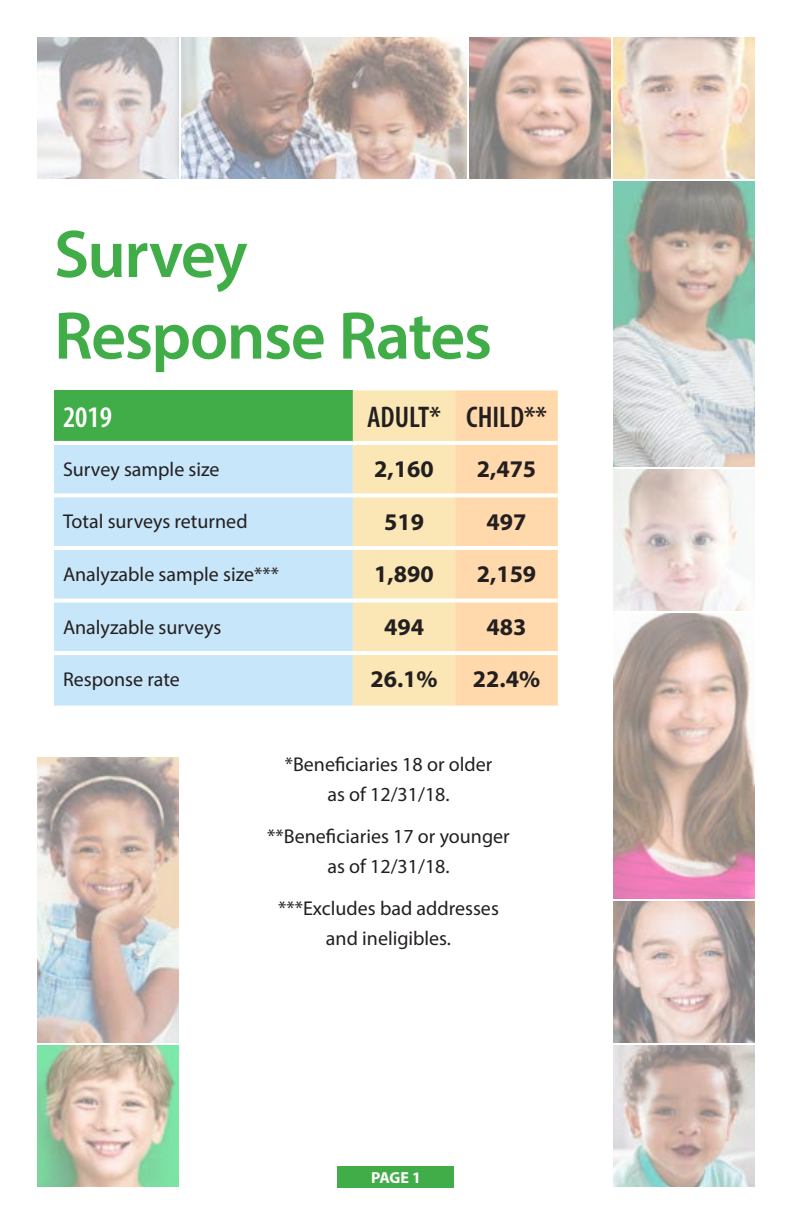
<style>
.page{position:relative;width:792px;height:1224px;background:#fff}
.page>*{position:absolute;margin:0;border:0;box-sizing:border-box;transform-origin:0 0}
.t1{font:600 68px "Myriad Pro";letter-spacing:-.025em;color:#41ad49}
.t2{font:600 condensed 30px "Myriad Pro";color:#231f20}
.t3{font:600 condensed 30px "Myriad Pro";color:#fff}
.t4{font:700 24px "Myriad Pro";color:#231f20}
.t5{font:20px "Myriad Pro";color:#231f20}
.t6{font:700 16px "Myriad Pro";color:#fff}
</style>
<div class="page">
<div style="left:338px;top:1166px;width:116px;height:22px;background:#41ad49"></div>
<div style="left:54px;top:390px;width:299px;height:53px;background:#41ad49"></div>
<svg style="left:353px;top:390px;width:205px;height:316px;background:#fce0b0"></svg>
<div style="left:54px;top:445px;width:299px;height:261px;background:#c7e6f9"></div>
<hr style="left:54px;top:441px;width:299px;height:4px;background:#fff">
<hr style="left:353px;top:441px;width:102px;height:4px;background:#fff">
<hr style="left:455px;top:441px;width:103px;height:4px;background:#fff">
<svg style="left:54px;top:493px;width:299px;height:4px"></svg>
<svg style="left:353px;top:493px;width:102px;height:4px"></svg>
<svg style="left:455px;top:493px;width:103px;height:4px"></svg>
<hr style="left:54px;top:546px;width:299px;height:4px;background:#fff">
<hr style="left:353px;top:546px;width:102px;height:4px;background:#fff">
<hr style="left:455px;top:546px;width:103px;height:4px;background:#fff">
<svg style="left:54px;top:599px;width:299px;height:4px"></svg>
<svg style="left:353px;top:599px;width:102px;height:4px"></svg>
<svg style="left:455px;top:599px;width:103px;height:4px"></svg>
<hr style="left:54px;top:651px;width:299px;height:4px;background:#fff">
<hr style="left:353px;top:651px;width:102px;height:4px;background:#fff">
<hr style="left:455px;top:651px;width:103px;height:4px;background:#fff">
<img style="left:38px;top:38px;width:716px;height:140px">
<div style="left:467px;top:35px;width:146px;height:146px;border:2px solid #fff"></div>
<div style="left:611px;top:35px;width:146px;height:146px;border:2px solid #fff"></div>
<img style="left:614px;top:470px;width:140px;height:716px">
<div style="left:611px;top:1043px;width:146px;height:146px;border:2px solid #fff"></div>
<div style="left:35px;top:35px;width:146px;height:146px;border:2px solid #fff"></div>
<div style="left:611px;top:467px;width:146px;height:146px;border:2px solid #fff"></div>
<svg style="left:610px;top:178px;width:147px;height:292px;background:#bfc4bd"></svg>
<div style="left:611px;top:611px;width:146px;height:290px;border:2px solid #fff"></div>
<img style="left:38px;top:1046px;width:140px;height:140px">
<svg style="left:37px;top:757px;width:142px;height:286px;background:#cbbeb8"></svg>
<div style="left:611px;top:899px;width:146px;height:146px;border:2px solid #fff"></div>
<div style="left:35px;top:1043px;width:146px;height:146px;border:2px solid #fff"></div>
<svg style="left:178px;top:35px;width:292px;height:146px;background:#c4b6b1"></svg>
<p class="t1" style="left:54px;top:211px;width:195px">Survey</p>
<p class="t1" style="left:54px;top:293px;width:440px">Response Rates</p>
<p class="t3" style="left:63px;top:400px;width:50px">2019</p>
<p class="t2" style="left:367px;top:400px;width:75px">ADULT*</p>
<p class="t2" style="left:466px;top:400px;width:82px">CHILD**</p>
<p class="t5" style="left:63px;top:457px;width:158px">Survey sample size</p>
<p class="t4" style="left:374px;top:454px;width:61px">2,160</p>
<p class="t4" style="left:477px;top:454px;width:61px">2,475</p>
<p class="t5" style="left:63px;top:509px;width:186px">Total surveys returned</p>
<p class="t4" style="left:384px;top:506px;width:41px">519</p>
<p class="t4" style="left:487px;top:506px;width:41px">497</p>
<p class="t5" style="left:63px;top:562px;width:218px">Analyzable sample size***</p>
<p class="t4" style="left:374px;top:559px;width:61px">1,890</p>
<p class="t4" style="left:477px;top:559px;width:61px">2,159</p>
<p class="t5" style="left:63px;top:614px;width:160px">Analyzable surveys</p>
<p class="t4" style="left:384px;top:611px;width:41px">494</p>
<p class="t4" style="left:487px;top:611px;width:41px">483</p>
<p class="t5" style="left:63px;top:667px;width:118px">Response rate</p>
<p class="t4" style="left:370px;top:664px;width:69px">26.1%</p>
<p class="t4" style="left:473px;top:664px;width:69px">22.4%</p>
<p class="t5" style="left:285px;top:752px;width:209px">*Beneficiaries 18 or older</p>
<p class="t5" style="left:327px;top:782px;width:124px">as of 12/31/18.</p>
<p class="t5" style="left:267px;top:824px;width:244px">**Beneficiaries 17 or younger</p>
<p class="t5" style="left:327px;top:854px;width:124px">as of 12/31/18.</p>
<p class="t5" style="left:278px;top:896px;width:222px">***Excludes bad addresses</p>
<p class="t5" style="left:326px;top:926px;width:127px">and ineligibles.</p>
<p class="t6" style="left:371px;top:1167px;width:51px">PAGE 1</p>
</div>
